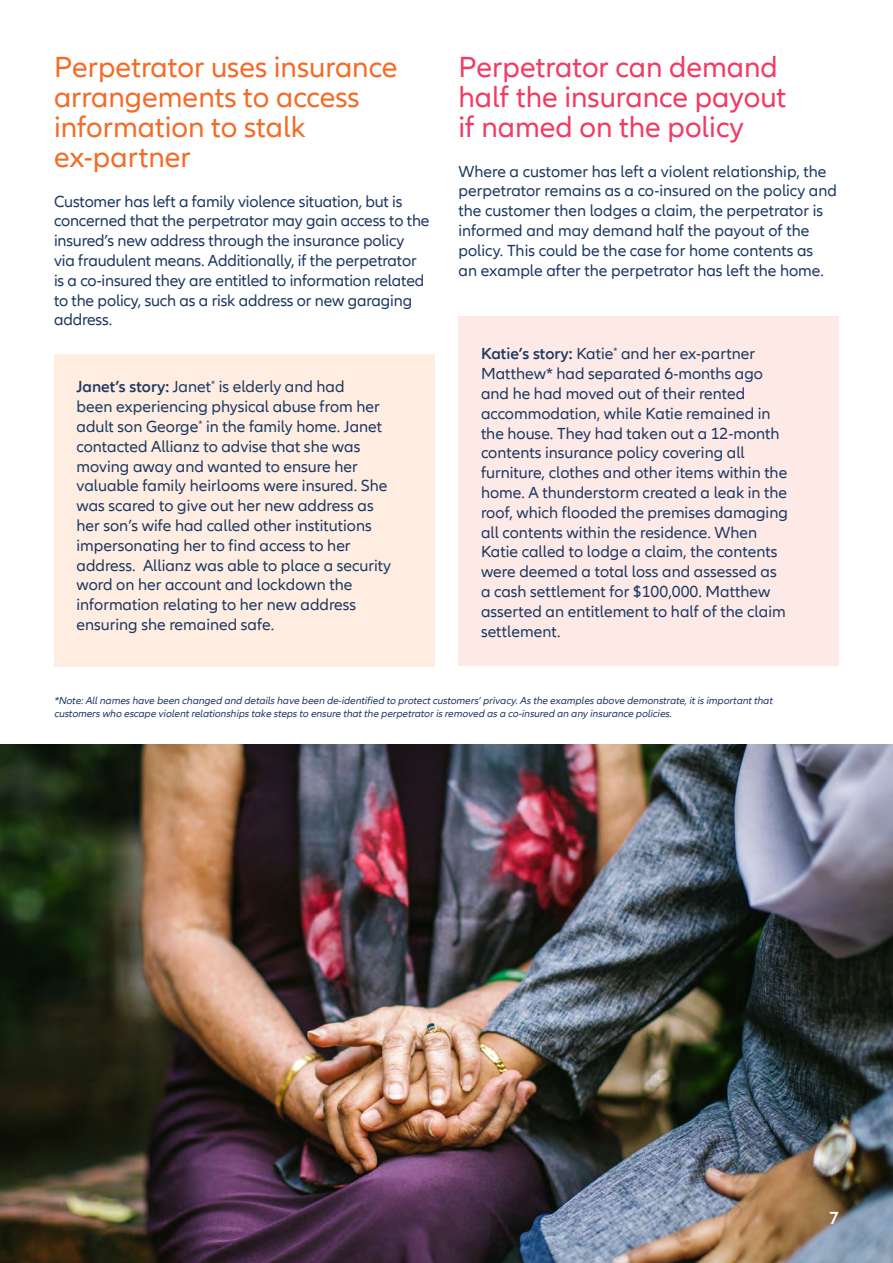
<style>
.page{position:relative;width:893px;height:1263px;background:#fff}
.page>*{position:absolute;margin:0;border:0;box-sizing:border-box;transform-origin:0 0}
.t1{font:30px/30px "Allianz Neo";color:#f36c27}
.t2{font:30px/30px "Allianz Neo";color:#ef3c64}
.t3{font:600 18px "Allianz Neo";color:#fff}
.t4{font:16.5px/19.8px "Allianz Neo";color:#1d3962}
.t5{font:italic 10.5px/12.6px "Allianz Neo";color:#1d3962}
.s1{font-weight:600}
</style>
<div class="page">
<img style="left:0;top:744px;width:893px;height:519px">
<div style="left:54px;top:354px;width:380px;height:312px;background:#feede0"></div>
<div style="left:458px;top:316px;width:381px;height:350px;background:#fdeae7"></div>
<h3 class="t1" style="left:54px;top:53px;width:345px">Perpetrator uses insurance arrangements to access information to stalk ex-partner</h3>
<p class="t4" style="left:54px;top:192px;width:377px">Customer has left a family violence situation, but is concerned that the perpetrator may gain access to the insured’s new address through the insurance policy<br>via fraudulent means. Additionally, if the perpetrator is a co-insured they are entitled to information related to the policy, such as a risk address or new garaging address.</p>
<p class="t4" style="left:76px;top:377px;width:316px"><span class="s1">Janet’s story:</span> Janet<sup>*</sup> is elderly and had<br>been experiencing physical abuse from her adult son George<sup>*</sup> in the family home. Janet contacted Allianz to advise that she was moving away and wanted to ensure her valuable family heirlooms were insured. She was scared to give out her new address as her son’s wife had called other institutions impersonating her to find access to her address. Allianz was able to place a security word on her account and lockdown the information relating to her new address ensuring she remained safe.</p>
<h3 class="t2" style="left:458px;top:53px;width:329px">Perpetrator can demand half the insurance payout if named on the policy</h3>
<p class="t4" style="left:458px;top:162px;width:380px">Where a customer has left a violent relationship, the perpetrator remains as a co-insured on the policy and the customer then lodges a claim, the perpetrator is informed and may demand half the payout of the policy. This could be the case for home contents as<br>an example after the perpetrator has left the home.</p>
<p class="t4" style="left:481px;top:344px;width:308px"><span class="s1">Katie’s story:</span> Katie<sup>*</sup> and her ex-partner Matthew* had separated 6-months ago and he had moved out of their rented accommodation, while Katie remained in the house. They had taken out a 12-month contents insurance policy covering all furniture, clothes and other items within the home. A thunderstorm created a leak in the roof, which flooded the premises damaging all contents within the residence. When Katie called to lodge a claim, the contents were deemed a total loss and assessed as a cash settlement for $100,000. Matthew asserted an entitlement to half of the claim settlement.</p>
<p class="t5" style="left:54px;top:695px;width:722px">*Note:Allnames have been changed and details have been de-identified to protectcustomers’privacy.As the examples above demonstrate,itis importantthat customers who escape violentrelationships take steps to ensure thatthe perpetratoris removed as a co-insured an any insurance policies.</p>
<p class="t3" style="left:829px;top:1207px;width:11px">7</p>
</div>
